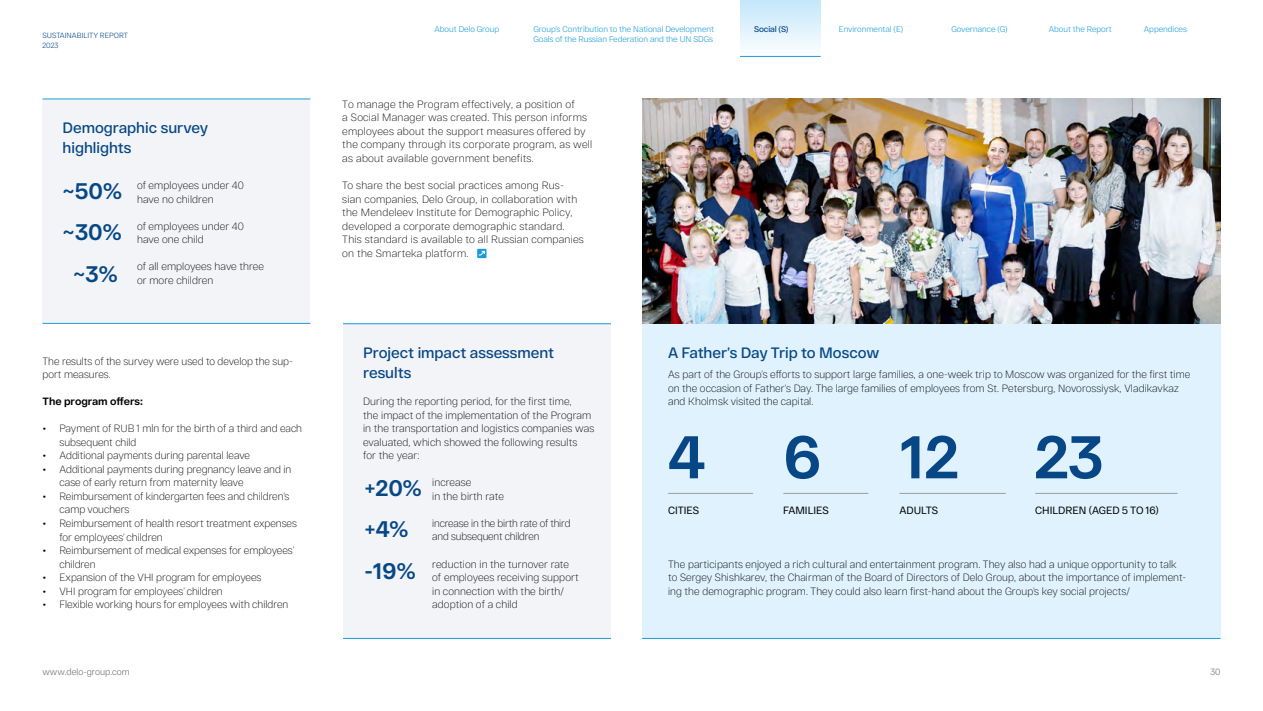
<style>
.page{position:relative;width:1263px;height:711px;background:#fff}
.page>*{position:absolute;margin:0;border:0;box-sizing:border-box;transform-origin:0 0}
.t1{font:700 60px "RF Dewi";color:#074785}
.t2{font:700 22.5px "RF Dewi";color:#074785}
.t3{font:600 15px/19.5px "RF Dewi";color:#074785}
.t4{font:200 10.5px/13.5px "RF Dewi";letter-spacing:.01em;color:#000}
.t5{font:200 10.5px/13.5px "RF Dewi";letter-spacing:-.01em;color:#000}
.t6{font:10.5px "RF Dewi";color:#000}
.t7{font:700 10.5px "RF Dewi";color:#000}
.t8{font:300 9px "RF Dewi";color:#706f6f}
.t9{font:300 8.25px "RF Dewi";color:#1d9dd8}
.t10{font:600 8.25px "RF Dewi";letter-spacing:-.01em;color:#074785}
.t11{font:300 7.5px/9.8px "RF Dewi";color:#074785}
.s1{font-weight:400}
</style>
<div class="page">
<div style="left:642px;top:99px;width:578px;height:538px;background:#dff2fd"></div>
<img style="left:642px;top:99px;width:578px;height:224px">
<hr style="left:642px;top:637px;width:578px;height:1px;background:#1d9dd8">
<hr style="left:668px;top:493px;width:85px;height:1px;background:#9e9e9e">
<hr style="left:783px;top:493px;width:85px;height:1px;background:#9e9e9e">
<hr style="left:899px;top:493px;width:107px;height:1px;background:#9e9e9e">
<hr style="left:1035px;top:493px;width:142px;height:1px;background:#9e9e9e">
<div style="left:43px;top:99px;width:267px;height:224px;background:#f2f4f7"></div>
<div style="left:343px;top:323px;width:268px;height:315px;background:#f2f4f7"></div>
<hr style="left:43px;top:99px;width:267px;height:1px;background:#1d9dd8">
<hr style="left:343px;top:323px;width:268px;height:1px;background:#1d9dd8">
<hr style="left:343px;top:637px;width:268px;height:1px;background:#1d9dd8">
<hr style="left:43px;top:323px;width:267px;height:1px;background:#1d9dd8">
<svg style="left:477px;top:248px;width:9px;height:10px"></svg>
<svg style="left:478px;top:250px;width:7px;height:5px"></svg>
<div style="left:740px;top:0;width:81px;height:57px;background:linear-gradient(to bottom,#c4e7fb,#fdfefe)"></div>
<hr style="left:740px;top:56px;width:81px;height:1px;background:#1d9dd8">
<p class="t11" style="left:43px;top:30px;width:87px">SUSTAINABILITY REPORT<br>2023</p>
<h3 class="t3" style="left:63px;top:118px;width:147px">Demographic survey highlights</h3>
<h2 class="t2" style="left:62px;top:177px;width:61px">~50%</h2>
<h2 class="t2" style="left:62px;top:218px;width:61px">~30%</h2>
<h2 class="t2" style="left:73px;top:260px;width:46px">~3%</h2>
<p class="t4" style="left:137px;top:178px;width:108px">of employees under 40 have no children</p>
<p class="t4" style="left:137px;top:219px;width:108px">of employees under 40 have one child</p>
<p class="t4" style="left:137px;top:259px;width:129px">of all employees have three or more children</p>
<p class="t4" style="left:43px;top:354px;width:252px">The results of the survey were used to develop the sup&shy;port measures.</p>
<p class="t7" style="left:43px;top:395px;width:102px">The program offers:</p>
<p class="t4" style="left:60px;top:421px;width:244px;text-indent:-17px"><span class="s1">•</span> Payment of RUB 1 mln for the birth of a third and each subsequent child</p>
<p class="t4" style="left:43px;top:448px;width:209px"><span class="s1">•</span> Additional payments during parental leave</p>
<p class="t4" style="left:60px;top:462px;width:233px;text-indent:-17px"><span class="s1">•</span> Additional payments during pregnancy leave and in case of early return from maternity leave</p>
<p class="t4" style="left:60px;top:489px;width:231px;text-indent:-17px"><span class="s1">•</span> Reimbursement of kindergarten fees and children’s camp vouchers</p>
<p class="t4" style="left:60px;top:516px;width:239px;text-indent:-17px"><span class="s1">•</span> Reimbursement of health resort treatment expenses for employees’ children</p>
<p class="t4" style="left:60px;top:543px;width:236px;text-indent:-17px"><span class="s1">•</span> Reimbursement of medical expenses for employees’ children</p>
<p class="t4" style="left:43px;top:570px;width:220px"><span class="s1">•</span> Expansion of the VHI program for employees</p>
<p class="t4" style="left:43px;top:583px;width:182px"><span class="s1">•</span> VHI program for employees’ children</p>
<p class="t4" style="left:43px;top:597px;width:247px"><span class="s1">•</span> Flexible working hours for employees with children</p>
<p class="t8" style="left:43px;top:666px;width:89px">www.delo-group.com</p>
<p class="t9" style="left:434px;top:24px;width:66px">About Delo Group</p>
<p class="t9" style="left:533px;top:24px;width:182px">Group’s Contribution to the National Development</p>
<p class="t9" style="left:839px;top:24px;width:66px">Environmental (E)</p>
<p class="t9" style="left:951px;top:24px;width:58px">Governance (G)</p>
<p class="t9" style="left:1049px;top:24px;width:65px">About the Report</p>
<p class="t9" style="left:1144px;top:24px;width:45px">Appendices</p>
<p class="t9" style="left:533px;top:34px;width:181px">Goals of the Russian Federation and the UN SDGs</p>
<p class="t10" style="left:754px;top:24px;width:36px">Social (S)</p>
<p class="t4" style="left:342px;top:97px;width:251px">To manage the Program effectively, a position of<br>a Social Manager was created. This person informs employees about the support measures offered by the company through its corporate program, as well as about available government benefits.</p>
<p class="t4" style="left:342px;top:178px;width:243px">To share the best social practices among Rus&shy;sian companies, Delo Group, in collaboration with the Mendeleev Institute for Demographic Policy, developed a corporate demographic standard.<br>This standard is available to all Russian companies on the Smarteka platform.</p>
<h3 class="t3" style="left:363px;top:343px;width:193px">Project impact assessment results</h3>
<p class="t4" style="left:363px;top:394px;width:233px">During the reporting period, for the first time,<br>the impact of the implementation of the Program in the transportation and logistics companies was evaluated, which showed the following results<br>for the year:</p>
<h2 class="t2" style="left:365px;top:474px;width:59px">+20%</h2>
<h2 class="t2" style="left:365px;top:515px;width:45px">+4%</h2>
<h2 class="t2" style="left:365px;top:557px;width:52px">-19%</h2>
<p class="t4" style="left:432px;top:475px;width:73px">increase<br>in the birth rate</p>
<p class="t5" style="left:432px;top:516px;width:140px">increase in the birth rate of third and subsequent children</p>
<p class="t4" style="left:432px;top:556px;width:148px">reduction in the turnover rate of employees receiving support in connection with the birth/ adoption of a child</p>
<h3 class="t3" style="left:668px;top:343px;width:213px">A Father’s Day Trip to Moscow</h3>
<p class="t4" style="left:668px;top:367px;width:524px">As part of the Group’s efforts to support large families, a one-week trip to Moscow was organized for the first time on the occasion of Father’s Day. The large families of employees from St. Petersburg, Novorossiysk, Vladikavkaz and Kholmsk visited the capital.</p>
<h1 class="t1" style="left:668px;top:421px;width:39px">4</h1>
<h1 class="t1" style="left:783px;top:421px;width:39px">6</h1>
<h1 class="t1" style="left:899px;top:421px;width:61px">12</h1>
<h1 class="t1" style="left:1035px;top:421px;width:70px">23</h1>
<p class="t6" style="left:668px;top:503px;width:33px">CITIES</p>
<p class="t6" style="left:783px;top:503px;width:47px">FAMILIES</p>
<p class="t6" style="left:899px;top:503px;width:40px">ADULTS</p>
<p class="t6" style="left:1035px;top:503px;width:125px">CHILDREN (AGED 5 TO 16)</p>
<p class="t4" style="left:668px;top:556px;width:520px">The participants enjoyed a rich cultural and entertainment program. They also had a unique opportunity to talk to Sergey Shishkarev, the Chairman of the Board of Directors of Delo Group, about the importance of implement&shy;ing the demographic program. They could also learn first-hand about the Group’s key social projects/</p>
<p class="t8" style="left:1210px;top:666px;width:12px">30</p>
</div>
